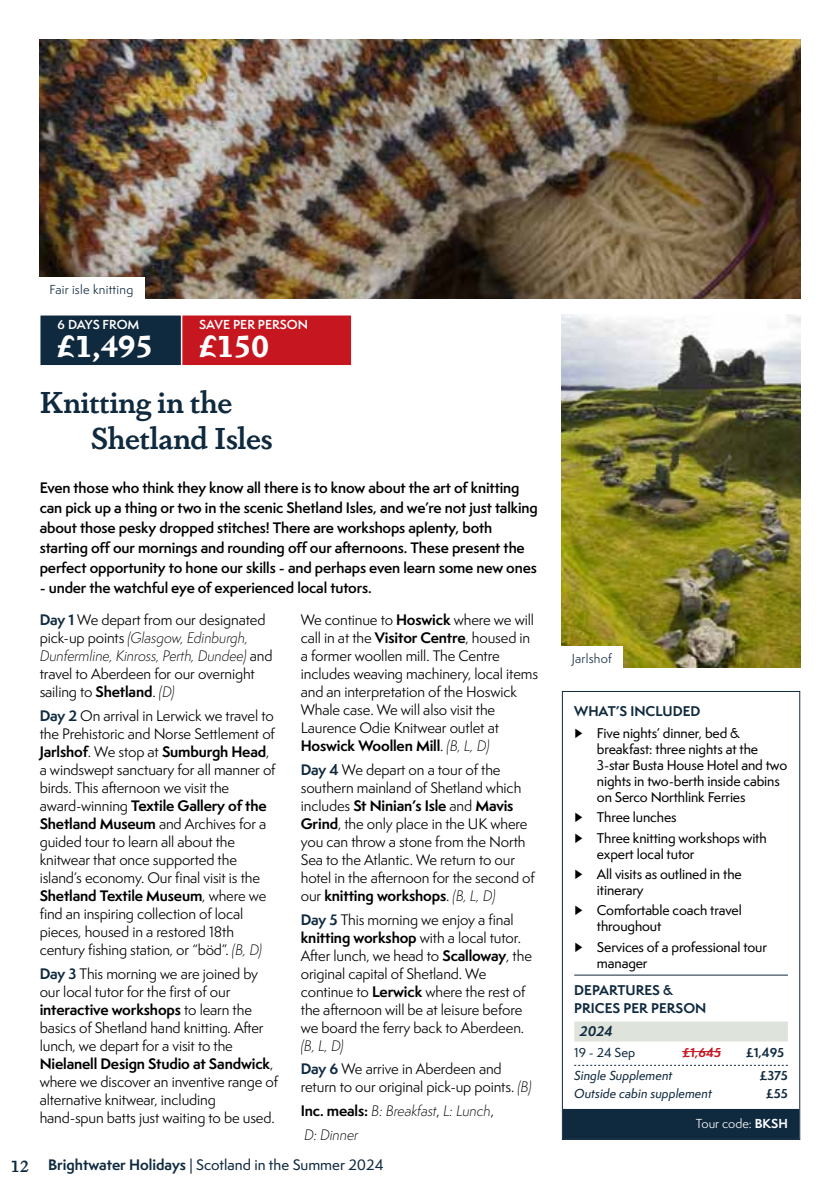
<style>
.page{position:relative;width:840px;height:1191px;background:#fff}
.page>*{position:absolute;margin:0;border:0;box-sizing:border-box;transform-origin:0 0}
.t1{font:600 30px/36px "Dapifer";letter-spacing:-.01em;color:#0f293e}
.t2{font:700 30px "Dapifer";color:#fff}
.t3{font:14px/18px "Semplicita Pro";letter-spacing:-.01em;color:#000}
.t4{font:600 14px/20px "Semplicita Pro";letter-spacing:-.01em;color:#000}
.t5{font:500 14px "Semplicita Pro";color:#0f293e}
.t6{font:500 13px/20.2px "Semplicita Pro";letter-spacing:-.01em;color:#000}
.t7{font:700 13px/18px "Semplicita Pro";color:#0f293e}
.t8{font:italic 700 13px "Semplicita Pro";color:#0f293e}
.t9{font:12px "Semplicita Pro Med It";color:#0f293e}
.t10{font:12px "Semplicita Pro";letter-spacing:.02em;color:#0f293e}
.t11{font:600 12px "Semplicita Pro";color:#fff}
.t12{font:700 12px "Semplicita Pro";letter-spacing:-.01em;color:#0f293e}
.t13{font:12px "Semplicita Pro";color:#fff}
.t14{font:500 12px "Semplicita Pro";color:#0f293e}
.t15{font:700 12px "Semplicita Pro";color:#c61620}
.s1{font-weight:700;color:#0f293e}
.s2{font-weight:300;font-style:italic}
.s3{font-weight:700}
.s4{font-family:"Dapifer";font-weight:600;font-size:16px}
.s5{font-weight:400}
</style>
<div class="page">
<img style="left:561px;top:315px;width:238px;height:352px">
<img style="left:40px;top:40px;width:759px;height:258px">
<div style="left:38px;top:278px;width:106px;height:22px;background:#fff"></div>
<div style="left:560px;top:646px;width:62px;height:22px;background:#fff"></div>
<hr style="left:574px;top:974px;width:213px;height:1px;background:#0f293e">
<div style="left:574px;top:1021px;width:213px;height:20px;background:#dee4db"></div>
<svg style="left:574px;top:1065px;width:213px;height:1px"></svg>
<div style="left:562px;top:1109px;width:236px;height:30px;background:#0f293e"></div>
<hr style="left:681px;top:1051px;width:39px;height:1px;background:#c61620">
<div style="left:561px;top:691px;width:238px;height:449px;border:1px solid #0f293e"></div>
<svg style="left:40px;top:315px;width:312px;height:50px;background:#762332"></svg>
<p class="t10" style="left:50px;top:281px;width:85px">Fair isle knitting</p>
<p class="t11" style="left:57px;top:316px;width:84px">6 DAYS FROM</p>
<h1 class="t2" style="left:57px;top:324px;width:97px">£1,495</h1>
<p class="t11" style="left:199px;top:316px;width:110px">SAVE PER PERSON</p>
<h1 class="t2" style="left:199px;top:324px;width:71px">£150</h1>
<h1 class="t1" style="left:91px;top:383px;width:183px;text-indent:-51px">Knitting in the<br>Shetland Isles</h1>
<p class="t4" style="left:40px;top:478px;width:499px">Even those who think they know all there is to know about the art of knitting can pick up a thing or two in the scenic Shetland Isles, and we’re not just talking about those pesky dropped stitches! There are workshops aplenty, both starting off our mornings and rounding off our afternoons. These present the perfect opportunity to hone our skills - and perhaps even learn some new ones</p>
<p class="t4" style="left:40px;top:578px;width:333px">- under the watchful eye of experienced local tutors.</p>
<p class="t3" style="left:40px;top:610px;width:234px"><span class="s1">Day 1</span> We depart from our designated pick-up points <span class="s2">(Glasgow, Edinburgh, Dunfermline, Kinross, Perth, Dundee)</span> and travel to Aberdeen for our overnight sailing to <span class="s3">Shetland</span>. <span class="s2">(D)</span></p>
<p class="t3" style="left:40px;top:706px;width:237px"><span class="s1">Day 2</span> On arrival in Lerwick we travel to the Prehistoric and Norse Settlement of <span class="s3">Jarlshof</span>. We stop at <span class="s3">Sumburgh Head</span>, a windswept sanctuary for all manner of birds. This afternoon we visit the award-winning <span class="s3">Textile Gallery of the Shetland Museum</span> and Archives for a guided tour to learn all about the knitwear that once supported the island’s economy. Our final visit is the <span class="s3">Shetland Textile Museum</span>, where we find an inspiring collection of local pieces, housed in a restored 18th century fishing station, or “böd”. <span class="s2">(B, D)</span></p>
<p class="t3" style="left:40px;top:964px;width:240px"><span class="s1">Day 3</span> This morning we are joined by our local tutor for the first of our <span class="s3">interactive workshops</span> to learn the basics of Shetland hand knitting. After lunch, we depart for a visit to the <span class="s3">Nielanell Design Studio at Sandwick</span>, where we discover an inventive range of alternative knitwear, including hand-spun batts just waiting to be used.</p>
<p class="t3" style="left:300px;top:610px;width:239px">We continue to <span class="s3">Hoswick</span> where we will call in at the <span class="s3">Visitor Centre</span>, housed in a former woollen mill. The Centre includes weaving machinery, local items and an interpretation of the Hoswick Whale case. We will also visit the Laurence Odie Knitwear outlet at <span class="s3">Hoswick Woollen Mill</span>. <span class="s2">(B, L, D)</span></p>
<p class="t3" style="left:300px;top:760px;width:235px"><span class="s1">Day 4</span> We depart on a tour of the southern mainland of Shetland which includes <span class="s3">St Ninian’s Isle</span> and <span class="s3">Mavis Grind</span>, the only place in the UK where you can throw a stone from the North Sea to the Atlantic. We return to our hotel in the afternoon for the second of our <span class="s3">knitting workshops</span>. <span class="s2">(B, L, D)</span></p>
<p class="t3" style="left:300px;top:910px;width:232px"><span class="s1">Day 5</span> This morning we enjoy a final <span class="s3">knitting workshop</span> with a local tutor.<br>After lunch, we head to <span class="s3">Scalloway</span>, the original capital of Shetland. We continue to <span class="s3">Lerwick</span> where the rest of the afternoon will be at leisure before we board the ferry back to Aberdeen.</p>
<p class="t3" style="left:300px;top:1033px;width:202px;line-height:23.6px"><span class="s2">(B, L, D)<br></span><span class="s1">Day 6</span> We arrive in Aberdeen and</p>
<p class="t3" style="left:300px;top:1075px;width:232px;line-height:23.6px">return to our original pick-up points. <span class="s2">(B)<br></span><span class="s3">Inc. meals:</span> <span class="s2">B: Breakfast</span>, <span class="s2">L: Lunch</span>,<br><span class="s2">D: Dinner</span></p>
<p class="t5" style="left:11px;top:1155px;width:374px"><span class="s4">12</span> <span class="s3">Brightwater Holidays</span> | Scotland in the Summer 2024</p>
<p class="t10" style="left:571px;top:650px;width:41px">Jarlshof</p>
<p class="t6" style="left:574px;top:700px;width:167px;line-height:22.2px"><span class="s1">WHAT’S INCLUDED<br></span><span class="s5">►</span> Five nights’ dinner, bed &amp;</p>
<p class="t6" style="left:596px;top:741px;width:192px;line-height:16px">breakfast: three nights at the<br>3-star Busta House Hotel and two nights in two-berth inside cabins on Serco Northlink Ferries</p>
<p class="t6" style="left:574px;top:807px;width:194px"><span class="s5">►</span> Three lunches<br><span class="s5">►</span> Three knitting workshops with</p>
<p class="t6" style="left:574px;top:843px;width:169px;text-indent:23px">expert local tutor<br><span class="s5">►</span> All visits as outlined in the</p>
<p class="t6" style="left:574px;top:880px;width:169px;text-indent:23px">itinerary<br><span class="s5">►</span> Comfortable coach travel</p>
<p class="t6" style="left:574px;top:916px;width:194px;text-indent:23px">throughout<br><span class="s5">►</span> Services of a professional tour</p>
<p class="t6" style="left:596px;top:952px;width:52px">manager</p>
<p class="t7" style="left:574px;top:981px;width:134px">DEPARTURES &amp;<br>PRICES PER PERSON</p>
<p class="t8" style="left:579px;top:1021px;width:34px">2024</p>
<p class="t14" style="left:574px;top:1043px;width:62px">19 - 24 Sep</p>
<p class="t15" style="left:681px;top:1043px;width:42px">£1,645</p>
<p class="t12" style="left:745px;top:1043px;width:40px">£1,495</p>
<p class="t9" style="left:574px;top:1067px;width:100px">Single Supplement</p>
<p class="t12" style="left:758px;top:1066px;width:30px">£375</p>
<p class="t9" style="left:574px;top:1085px;width:139px">Outside cabin supplement</p>
<p class="t12" style="left:765px;top:1084px;width:23px">£55</p>
<p class="t13" style="left:695px;top:1114px;width:93px">Tour code: <span class="s3">BKSH</span></p>
</div>
